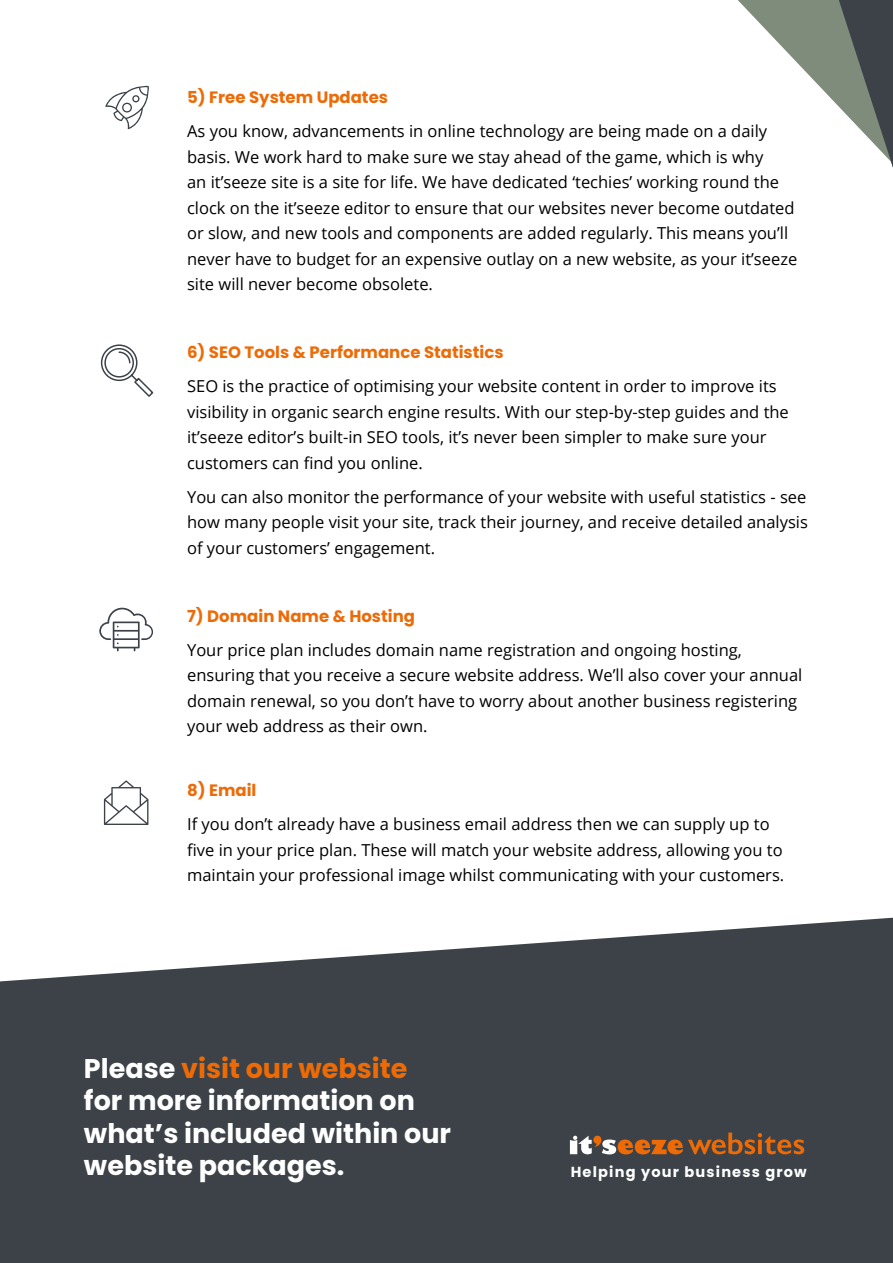
<style>
.page{position:relative;width:893px;height:1263px;background:#fff}
.page>*{position:absolute;margin:0;border:0;box-sizing:border-box;transform-origin:0 0}
.t1{font:700 27px/32.4px "Poppins";color:#fff}
.t2{font:16.5px/25.5px "Open Sans";color:#000}
.t3{font:700 16.5px "Poppins";color:#ed6b06}
.t4{font:700 14.55px "Poppins";letter-spacing:.08em;color:#fff}
.s1{color:#ed6b06}
</style>
<div class="page">
<svg style="left:0;top:918px;width:893px;height:345px;background:#4e5359"></svg>
<svg style="left:738px;top:0;width:155px;height:168px"></svg>
<svg style="left:105px;top:85px;width:44px;height:44px"></svg>
<svg style="left:100px;top:344px;width:54px;height:53px"></svg>
<svg style="left:104px;top:780px;width:44px;height:45px"></svg>
<svg style="left:99px;top:607px;width:54px;height:44px"></svg>
<svg style="left:570px;top:1132px;width:234px;height:22px;background:#835d41"></svg>
<p class="t3" style="left:187px;top:88px;width:202px">5) Free System Updates</p>
<p class="t2" style="left:187px;top:118px;width:612px">As you know, advancements in online technology are being made on a daily basis. We work hard to make sure we stay ahead of the game, which is why<br>an it’seeze site is a site for life. We have dedicated ‘techies’ working round the clock on the it’seeze editor to ensure that our websites never become outdated or slow, and new tools and components are added regularly. This means you’ll never have to budget for an expensive outlay on a new website, as your it’seeze site will never become obsolete.</p>
<p class="t3" style="left:187px;top:343px;width:318px">6) SEO Tools &amp; Performance Statistics</p>
<p class="t2" style="left:187px;top:373px;width:603px">SEO is the practice of optimising your website content in order to improve its visibility in organic search engine results. With our step-by-step guides and the it’seeze editor’s built-in SEO tools, it’s never been simpler to make sure your customers can find you online.</p>
<p class="t2" style="left:187px;top:484px;width:622px;text-align:justify">You can also monitor the performance of your website with useful statistics - see how many people visit your site, track their journey, and receive detailed analysis of your customers’ engagement.</p>
<p class="t3" style="left:187px;top:606px;width:229px">7) Domain Name &amp; Hosting</p>
<p class="t2" style="left:187px;top:637px;width:617px">Your price plan includes domain name registration and ongoing hosting, ensuring that you receive a secure website address. We’ll also cover your annual domain renewal, so you don’t have to worry about another business registering your web address as their own.</p>
<p class="t3" style="left:187px;top:781px;width:71px">8) Email</p>
<p class="t2" style="left:187px;top:811px;width:599px">If you don’t already have a business email address then we can supply up to five in your price plan. These will match your website address, allowing you to maintain your professional image whilst communicating with your customers.</p>
<h1 class="t1" style="left:84px;top:1052px;width:369px">Please <span class="s1">visit our website </span>for more information on what’s included within our website packages.</h1>
<p class="t4" style="left:571px;top:1163px;width:238px">Helping your business grow</p>
</div>
